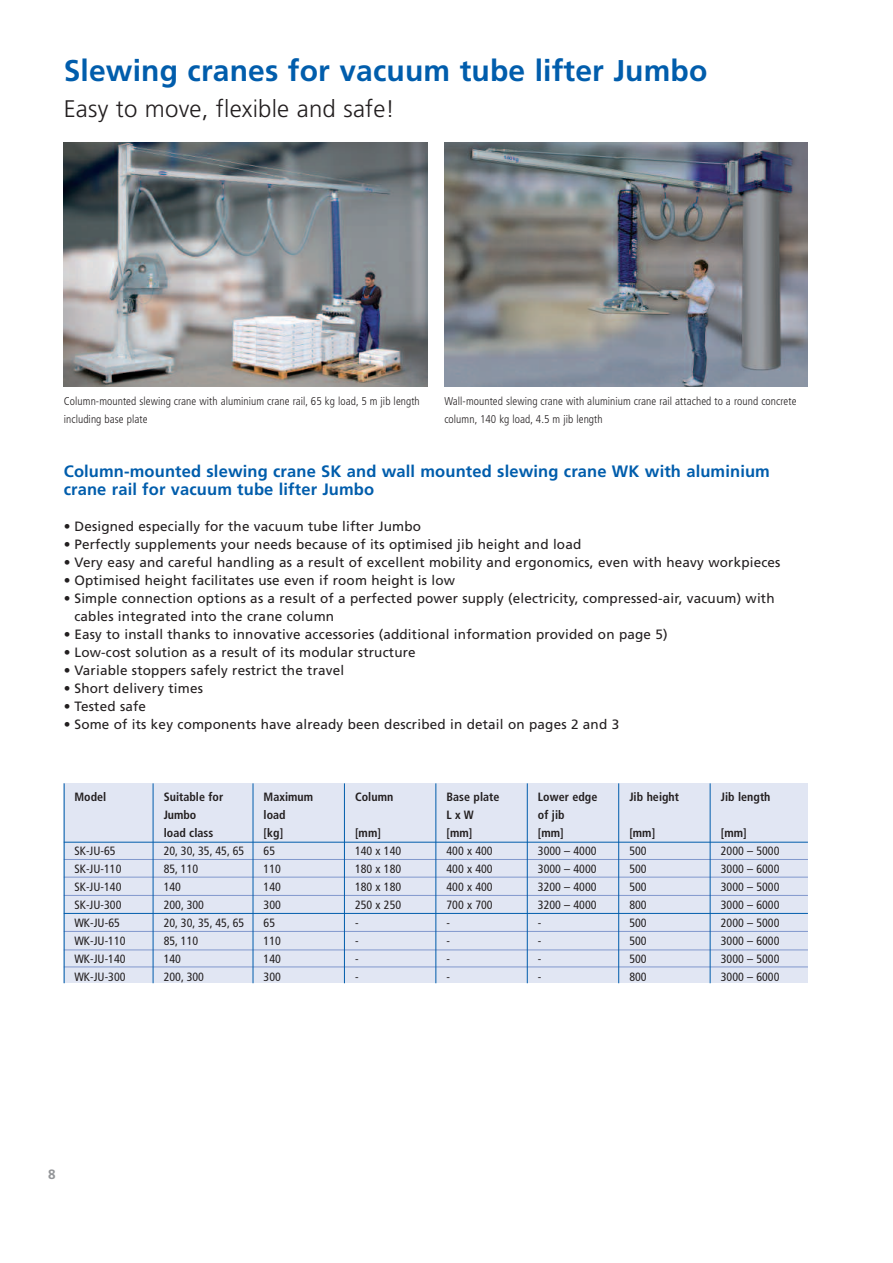
<style>
.page{position:relative;width:893px;height:1263px;background:#fff}
.page>*{position:absolute;margin:0;border:0;box-sizing:border-box;transform-origin:0 0}
.t1{font:700 30px "Frutiger LT";letter-spacing:.005em;color:#015dac}
.t2{font:300 24px "Frutiger LT";letter-spacing:.01em;color:#231f20}
.t3{font:700 16.5px/18px "Frutiger LT";letter-spacing:.01em;color:#015dac}
.t4{font:13.5px/18px "Frutiger LT";letter-spacing:.015em;color:#231f20}
.t5{font:700 13.5px "Frutiger LT";color:#939598}
.t6{font:condensed 12px "Frutiger LT";color:#231f20}
.t7{font:700 condensed 12px "Frutiger LT";letter-spacing:.005em;color:#231f20}
.t8{font:300 condensed 11.25px/18px "Frutiger LT";letter-spacing:.005em;color:#231f20}
</style>
<div class="page">
<img style="left:64px;top:142px;width:363px;height:245px">
<img style="left:444px;top:142px;width:364px;height:245px">
<div style="left:64px;top:783px;width:744px;height:200px;background:#e1e6f3"></div>
<hr style="left:64px;top:859px;width:744px;height:1px;background:#8198cd">
<hr style="left:64px;top:842px;width:744px;height:1px;background:#015dac">
<hr style="left:64px;top:877px;width:744px;height:1px;background:#8198cd">
<hr style="left:64px;top:895px;width:744px;height:1px;background:#8198cd">
<hr style="left:64px;top:913px;width:744px;height:1px;background:#015dac">
<hr style="left:64px;top:931px;width:744px;height:1px;background:#8198cd">
<hr style="left:64px;top:949px;width:744px;height:1px;background:#8198cd">
<hr style="left:64px;top:966px;width:744px;height:1px;background:#8198cd">
<hr style="left:64px;top:783px;width:1px;height:200px;background:#015dac">
<hr style="left:153px;top:783px;width:1px;height:200px;background:#015dac">
<hr style="left:253px;top:783px;width:1px;height:200px;background:#015dac">
<hr style="left:344px;top:783px;width:1px;height:200px;background:#015dac">
<hr style="left:435px;top:783px;width:1px;height:200px;background:#015dac">
<hr style="left:527px;top:783px;width:1px;height:200px;background:#015dac">
<hr style="left:618px;top:783px;width:1px;height:200px;background:#015dac">
<hr style="left:710px;top:783px;width:1px;height:200px;background:#015dac">
<h1 class="t1" style="left:64px;top:58px;width:645px">Slewing cranes for vacuum tube lifter Jumbo</h1>
<h2 class="t2" style="left:64px;top:99px;width:333px">Easy to move, flexible and safe!</h2>
<p class="t8" style="left:64px;top:393px;width:358px">Column-mounted slewing crane with aluminium crane rail, 65 kg load, 5 m jib length including base plate</p>
<p class="t8" style="left:444px;top:393px;width:354px">Wall-mounted slewing crane with aluminium crane rail attached to a round concrete column, 140 kg load, 4.5 m jib length</p>
<p class="t3" style="left:64px;top:463px;width:708px">Column-mounted slewing crane SK and wall mounted slewing crane WK with aluminium crane rail for vacuum tube lifter Jumbo</p>
<p class="t4" style="left:64px;top:518px;width:359px">• Designed especially for the vacuum tube lifter Jumbo</p>
<p class="t4" style="left:64px;top:536px;width:519px">• Perfectly supplements your needs because of its optimised jib height and load</p>
<p class="t4" style="left:64px;top:554px;width:718px">• Very easy and careful handling as a result of excellent mobility and ergonomics, even with heavy workpieces</p>
<p class="t4" style="left:64px;top:572px;width:393px">• Optimised height facilitates use even if room height is low</p>
<p class="t4" style="left:74px;top:590px;width:702px;text-indent:-11px">• Simple connection options as a result of a perfected power supply (electricity, compressed-air, vacuum) with cables integrated into the crane column</p>
<p class="t4" style="left:64px;top:626px;width:605px">• Easy to install thanks to innovative accessories (additional information provided on page 5)</p>
<p class="t4" style="left:64px;top:644px;width:353px">• Low-cost solution as a result of its modular structure</p>
<p class="t4" style="left:64px;top:662px;width:282px">• Variable stoppers safely restrict the travel</p>
<p class="t4" style="left:64px;top:680px;width:141px">• Short delivery times</p>
<p class="t4" style="left:64px;top:698px;width:84px">• Tested safe</p>
<p class="t4" style="left:64px;top:716px;width:557px">• Some of its key components have already been described in detail on pages 2 and 3</p>
<p class="t7" style="left:74px;top:792px;width:33px">Model</p>
<p class="t7" style="left:164px;top:792px;width:61px">Suitable for</p>
<p class="t7" style="left:264px;top:792px;width:51px">Maximum</p>
<p class="t7" style="left:355px;top:792px;width:40px">Column</p>
<p class="t7" style="left:446px;top:792px;width:55px">Base plate</p>
<p class="t7" style="left:538px;top:792px;width:61px">Lower edge</p>
<p class="t7" style="left:629px;top:792px;width:51px">Jib height</p>
<p class="t7" style="left:721px;top:792px;width:51px">Jib length</p>
<p class="t7" style="left:164px;top:810px;width:34px">Jumbo</p>
<p class="t7" style="left:264px;top:810px;width:24px">load</p>
<p class="t7" style="left:446px;top:810px;width:29px">LxW</p>
<p class="t7" style="left:538px;top:810px;width:28px">of jib</p>
<p class="t7" style="left:164px;top:828px;width:51px">load class</p>
<p class="t7" style="left:264px;top:828px;width:21px">[kg]</p>
<p class="t7" style="left:355px;top:828px;width:27px">[mm]</p>
<p class="t7" style="left:446px;top:828px;width:27px">[mm]</p>
<p class="t7" style="left:538px;top:828px;width:27px">[mm]</p>
<p class="t7" style="left:629px;top:828px;width:27px">[mm]</p>
<p class="t7" style="left:721px;top:828px;width:27px">[mm]</p>
<p class="t6" style="left:74px;top:846px;width:43px">SK-JU-65</p>
<p class="t6" style="left:164px;top:846px;width:82px">20, 30, 35, 45, 65</p>
<p class="t6" style="left:264px;top:846px;width:13px">65</p>
<p class="t6" style="left:355px;top:846px;width:48px">140 x 140</p>
<p class="t6" style="left:446px;top:846px;width:48px">400 x 400</p>
<p class="t6" style="left:538px;top:846px;width:60px">3000 – 4000</p>
<p class="t6" style="left:629px;top:846px;width:19px">500</p>
<p class="t6" style="left:721px;top:846px;width:60px">2000 – 5000</p>
<p class="t6" style="left:74px;top:864px;width:49px">SK-JU-110</p>
<p class="t6" style="left:164px;top:864px;width:36px">85, 110</p>
<p class="t6" style="left:264px;top:864px;width:19px">110</p>
<p class="t6" style="left:355px;top:864px;width:48px">180 x 180</p>
<p class="t6" style="left:446px;top:864px;width:48px">400 x 400</p>
<p class="t6" style="left:538px;top:864px;width:60px">3000 – 4000</p>
<p class="t6" style="left:629px;top:864px;width:19px">500</p>
<p class="t6" style="left:721px;top:864px;width:60px">3000 – 6000</p>
<p class="t6" style="left:74px;top:882px;width:49px">SK-JU-140</p>
<p class="t6" style="left:164px;top:882px;width:19px">140</p>
<p class="t6" style="left:264px;top:882px;width:19px">140</p>
<p class="t6" style="left:355px;top:882px;width:48px">180 x 180</p>
<p class="t6" style="left:446px;top:882px;width:48px">400 x 400</p>
<p class="t6" style="left:538px;top:882px;width:60px">3200 – 4000</p>
<p class="t6" style="left:629px;top:882px;width:19px">500</p>
<p class="t6" style="left:721px;top:882px;width:60px">3000 – 5000</p>
<p class="t6" style="left:74px;top:900px;width:49px">SK-JU-300</p>
<p class="t6" style="left:164px;top:900px;width:42px">200, 300</p>
<p class="t6" style="left:264px;top:900px;width:19px">300</p>
<p class="t6" style="left:355px;top:900px;width:48px">250 x 250</p>
<p class="t6" style="left:446px;top:900px;width:48px">700 x 700</p>
<p class="t6" style="left:538px;top:900px;width:60px">3200 – 4000</p>
<p class="t6" style="left:629px;top:900px;width:19px">800</p>
<p class="t6" style="left:721px;top:900px;width:60px">3000 – 6000</p>
<p class="t6" style="left:74px;top:918px;width:47px">WK-JU-65</p>
<p class="t6" style="left:164px;top:918px;width:82px">20, 30, 35, 45, 65</p>
<p class="t6" style="left:264px;top:918px;width:13px">65</p>
<p class="t6" style="left:355px;top:918px;width:5px">-</p>
<p class="t6" style="left:446px;top:918px;width:5px">-</p>
<p class="t6" style="left:538px;top:918px;width:5px">-</p>
<p class="t6" style="left:629px;top:918px;width:19px">500</p>
<p class="t6" style="left:721px;top:918px;width:60px">2000 – 5000</p>
<p class="t6" style="left:74px;top:936px;width:53px">WK-JU-110</p>
<p class="t6" style="left:164px;top:936px;width:36px">85, 110</p>
<p class="t6" style="left:264px;top:936px;width:19px">110</p>
<p class="t6" style="left:355px;top:936px;width:5px">-</p>
<p class="t6" style="left:446px;top:936px;width:5px">-</p>
<p class="t6" style="left:538px;top:936px;width:5px">-</p>
<p class="t6" style="left:629px;top:936px;width:19px">500</p>
<p class="t6" style="left:721px;top:936px;width:60px">3000 – 6000</p>
<p class="t6" style="left:74px;top:954px;width:53px">WK-JU-140</p>
<p class="t6" style="left:164px;top:954px;width:19px">140</p>
<p class="t6" style="left:264px;top:954px;width:19px">140</p>
<p class="t6" style="left:355px;top:954px;width:5px">-</p>
<p class="t6" style="left:446px;top:954px;width:5px">-</p>
<p class="t6" style="left:538px;top:954px;width:5px">-</p>
<p class="t6" style="left:629px;top:954px;width:19px">500</p>
<p class="t6" style="left:721px;top:954px;width:60px">3000 – 5000</p>
<p class="t6" style="left:74px;top:972px;width:53px">WK-JU-300</p>
<p class="t6" style="left:164px;top:972px;width:42px">200, 300</p>
<p class="t6" style="left:264px;top:972px;width:19px">300</p>
<p class="t6" style="left:355px;top:972px;width:5px">-</p>
<p class="t6" style="left:446px;top:972px;width:5px">-</p>
<p class="t6" style="left:538px;top:972px;width:5px">-</p>
<p class="t6" style="left:629px;top:972px;width:19px">800</p>
<p class="t6" style="left:721px;top:972px;width:60px">3000 – 6000</p>
<p class="t5" style="left:48px;top:1168px;width:9px">8</p>
</div>
